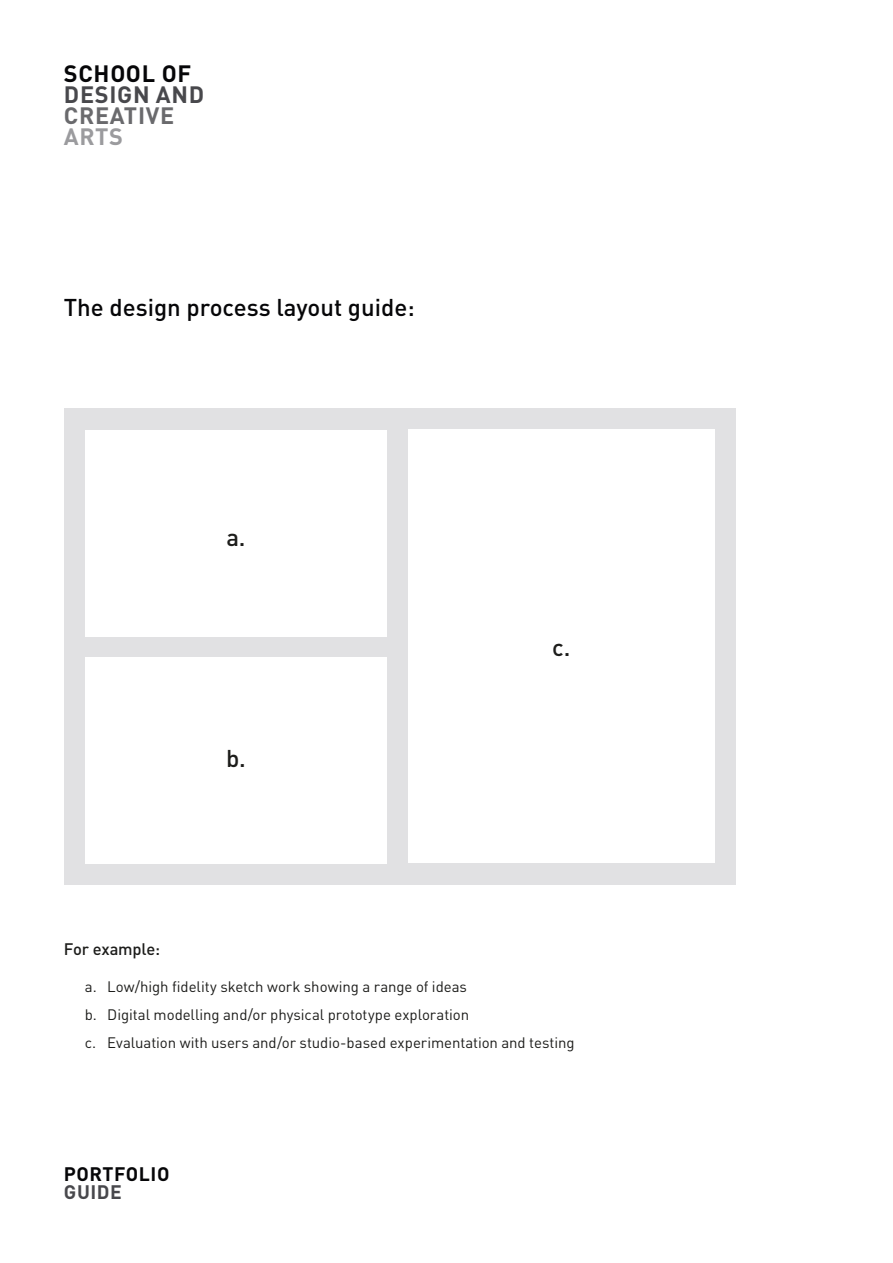
<style>
.page{position:relative;width:893px;height:1263px;background:#fff}
.page>*{position:absolute;margin:0;border:0;box-sizing:border-box;transform-origin:0 0}
.t1{font:500 24px "DINOT";color:#060608}
.t2{font:500 24px "DINOT";color:#1d1d1b}
.t3{font:700 23.4px "DINOT";letter-spacing:.03em;color:#48484c}
.t4{font:700 23.4px "DINOT";letter-spacing:.03em;color:#060608}
.t5{font:700 23.4px "DINOT";letter-spacing:.03em;color:#6a6a6d}
.t6{font:700 23.4px "DINOT";color:#9b9b9e}
.t7{font:700 19.35px "DINOT";letter-spacing:.03em;color:#060608}
.t8{font:700 19.35px "DINOT";letter-spacing:.03em;color:#48484c}
.t9{font:500 16.5px "DINOT";letter-spacing:-.01em;color:#1d1d1b}
.t10{font:15px/28.5px "DINOT";letter-spacing:-.005em;color:#1d1d1b}
</style>
<div class="page">
<div style="left:64px;top:408px;width:672px;height:476px;background:#e1e1e3"></div>
<div style="left:408px;top:429px;width:306px;height:434px;background:#fff"></div>
<div style="left:85px;top:657px;width:302px;height:206px;background:#fff"></div>
<div style="left:85px;top:430px;width:302px;height:206px;background:#fff"></div>
<h2 class="t4" style="left:64px;top:58px;width:129px">SCHOOL OF</h2>
<h2 class="t3" style="left:64px;top:79px;width:142px">DESIGN AND</h2>
<h2 class="t5" style="left:64px;top:100px;width:112px">CREATIVE</h2>
<h2 class="t6" style="left:64px;top:121px;width:61px">ARTS</h2>
<h1 class="t1" style="left:64px;top:292px;width:352px">The design process layout guide:</h1>
<h1 class="t2" style="left:226px;top:522px;width:21px">a.</h1>
<h1 class="t2" style="left:226px;top:743px;width:21px">b.</h1>
<h1 class="t2" style="left:552px;top:631px;width:20px">c.</h1>
<p class="t9" style="left:64px;top:938px;width:98px">For example:</p>
<p class="t10" style="left:85px;top:971px;width:491px">a. Low/high fidelity sketch work showing a range of ideas<br>b. Digital modelling and/or physical prototype exploration<br>c. Evaluation with users and/or studio-based experimentation and testing</p>
<p class="t7" style="left:64px;top:1162px;width:107px">PORTFOLIO</p>
<p class="t8" style="left:64px;top:1179px;width:60px">GUIDE</p>
</div>
